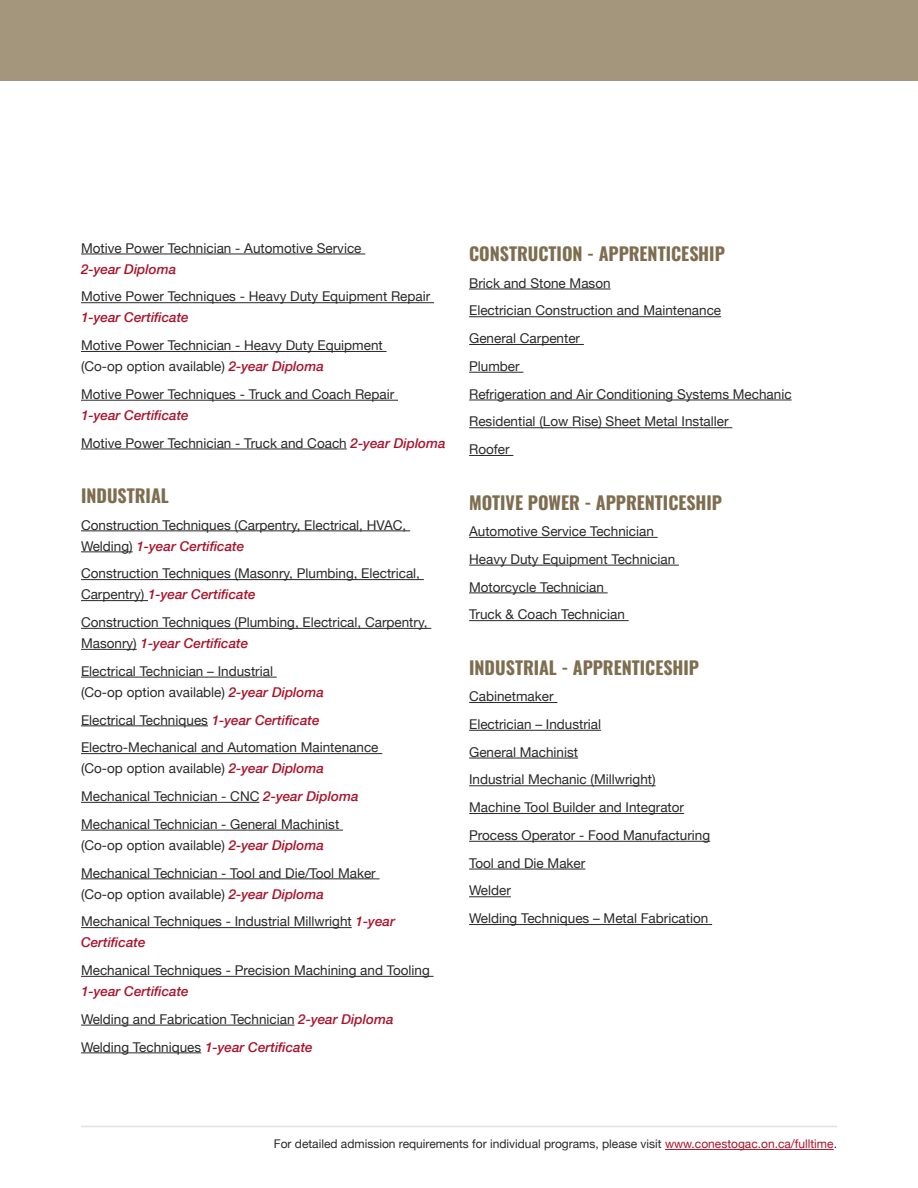
<style>
.page{position:relative;width:918px;height:1188px;background:#fff}
.page>*{position:absolute;margin:0;border:0;box-sizing:border-box;transform-origin:0 0}
.t1{font:18px "Oswald";color:#7e6d4f}
.t2{font:13.5px/27.8px "Helvetica Neue";color:#292929}
.t3{font:italic 500 13.5px "Helvetica Neue";color:#a9132a}
.t4{font:12px "Helvetica Neue";color:#292929}
.s1{font-weight:500;font-style:italic;color:#a9132a}
.s2{color:#a9132a}
</style>
<div class="page">
<hr style="left:81px;top:1126px;width:756px;height:1px;background:#e1e1e1">
<div style="left:0;top:0;width:918px;height:81px;background:#a4967c"></div>
<hr style="left:81px;top:254px;width:284px;height:1px;background:#292929">
<hr style="left:81px;top:302px;width:353px;height:1px;background:#292929">
<hr style="left:81px;top:351px;width:306px;height:1px;background:#292929">
<hr style="left:81px;top:400px;width:317px;height:1px;background:#292929">
<hr style="left:81px;top:449px;width:266px;height:1px;background:#292929">
<hr style="left:81px;top:531px;width:329px;height:1px;background:#292929">
<hr style="left:81px;top:552px;width:52px;height:1px;background:#292929">
<hr style="left:81px;top:579px;width:343px;height:1px;background:#292929">
<hr style="left:81px;top:600px;width:67px;height:1px;background:#292929">
<hr style="left:81px;top:628px;width:350px;height:1px;background:#292929">
<hr style="left:81px;top:649px;width:56px;height:1px;background:#292929">
<hr style="left:81px;top:677px;width:196px;height:1px;background:#292929">
<hr style="left:81px;top:726px;width:127px;height:1px;background:#292929">
<hr style="left:81px;top:753px;width:301px;height:1px;background:#292929">
<hr style="left:81px;top:802px;width:179px;height:1px;background:#292929">
<hr style="left:81px;top:830px;width:262px;height:1px;background:#292929">
<hr style="left:81px;top:879px;width:299px;height:1px;background:#292929">
<hr style="left:81px;top:927px;width:271px;height:1px;background:#292929">
<hr style="left:81px;top:976px;width:353px;height:1px;background:#292929">
<hr style="left:81px;top:1025px;width:214px;height:1px;background:#292929">
<hr style="left:81px;top:1053px;width:120px;height:1px;background:#292929">
<hr style="left:469px;top:289px;width:142px;height:1px;background:#292929">
<hr style="left:469px;top:316px;width:252px;height:1px;background:#292929">
<hr style="left:469px;top:344px;width:115px;height:1px;background:#292929">
<hr style="left:469px;top:372px;width:54px;height:1px;background:#292929">
<hr style="left:469px;top:400px;width:323px;height:1px;background:#292929">
<hr style="left:469px;top:427px;width:263px;height:1px;background:#292929">
<hr style="left:469px;top:455px;width:44px;height:1px;background:#292929">
<hr style="left:469px;top:537px;width:189px;height:1px;background:#292929">
<hr style="left:469px;top:565px;width:210px;height:1px;background:#292929">
<hr style="left:469px;top:593px;width:139px;height:1px;background:#292929">
<hr style="left:469px;top:620px;width:160px;height:1px;background:#292929">
<hr style="left:469px;top:702px;width:88px;height:1px;background:#292929">
<hr style="left:469px;top:730px;width:132px;height:1px;background:#292929">
<hr style="left:469px;top:758px;width:109px;height:1px;background:#292929">
<hr style="left:469px;top:785px;width:187px;height:1px;background:#292929">
<hr style="left:469px;top:813px;width:215px;height:1px;background:#292929">
<hr style="left:469px;top:841px;width:241px;height:1px;background:#292929">
<hr style="left:469px;top:869px;width:116px;height:1px;background:#292929">
<hr style="left:469px;top:896px;width:42px;height:1px;background:#292929">
<hr style="left:469px;top:924px;width:243px;height:1px;background:#292929">
<hr style="left:665px;top:1149px;width:169px;height:1px;background:#a9132a">
<p class="t2" style="left:81px;top:235px;width:282px">Motive Power Technician - Automotive Service</p>
<p class="t3" style="left:81px;top:257px;width:97px">2-year Diploma</p>
<p class="t2" style="left:81px;top:284px;width:351px">Motive Power Techniques - Heavy Duty Equipment Repair</p>
<p class="t3" style="left:81px;top:306px;width:109px">1-year Certificate</p>
<p class="t2" style="left:81px;top:336px;width:303px;line-height:21px">Motive Power Technician - Heavy Duty Equipment (Co-op option available) <span class="s1">2-year Diploma</span></p>
<p class="t2" style="left:81px;top:381px;width:315px">Motive Power Techniques - Truck and Coach Repair</p>
<p class="t2" style="left:81px;top:402px;width:366px"><span class="s1">1-year Certificate<br></span>Motive Power Technician - Truck and Coach <span class="s1">2-year Diploma</span></p>
<h1 class="t1" style="left:81px;top:487px;width:89px">INDUSTRIAL</h1>
<p class="t2" style="left:81px;top:515px;width:327px;line-height:21px">Construction Techniques (Carpentry, Electrical, HVAC,<br>Welding) <span class="s1">1-year Certificate</span></p>
<p class="t2" style="left:81px;top:564px;width:341px;line-height:21px">Construction Techniques (Masonry, Plumbing, Electrical,<br>Carpentry) <span class="s1">1-year Certificate</span></p>
<p class="t2" style="left:81px;top:613px;width:348px;line-height:21px">Construction Techniques (Plumbing, Electrical, Carpentry,<br>Masonry) <span class="s1">1-year Certificate</span></p>
<p class="t2" style="left:81px;top:661px;width:245px;line-height:21px">Electrical Technician – Industrial<br>(Co-op option available) <span class="s1">2-year Diploma</span></p>
<p class="t2" style="left:81px;top:707px;width:299px">Electrical Techniques <span class="s1">1-year Certificate<br></span>Electro-Mechanical and Automation Maintenance</p>
<p class="t2" style="left:81px;top:756px;width:279px">(Co-op option available) <span class="s1">2-year Diploma<br></span>Mechanical Technician - CNC <span class="s1">2-year Diploma<br></span>Mechanical Technician - General Machinist</p>
<p class="t2" style="left:81px;top:832px;width:296px">(Co-op option available) <span class="s1">2-year Diploma<br></span>Mechanical Technician - Tool and Die/Tool Maker</p>
<p class="t2" style="left:81px;top:881px;width:316px">(Co-op option available) <span class="s1">2-year Diploma<br></span>Mechanical Techniques - Industrial Millwright <span class="s1">1-year</span></p>
<p class="t3" style="left:81px;top:931px;width:66px">Certificate</p>
<p class="t2" style="left:81px;top:957px;width:350px">Mechanical Techniques - Precision Machining and Tooling</p>
<p class="t2" style="left:81px;top:978px;width:314px"><span class="s1">1-year Certificate<br></span>Welding and Fabrication Technician <span class="s1">2-year Diploma<br></span>Welding Techniques <span class="s1">1-year Certificate</span></p>
<h1 class="t1" style="left:469px;top:245px;width:257px">CONSTRUCTION - APPRENTICESHIP</h1>
<p class="t2" style="left:469px;top:270px;width:324px">Brick and Stone Mason<br>Electrician Construction and Maintenance<br>General Carpenter<br>Plumber<br>Refrigeration and Air Conditioning Systems Mechanic<br>Residential (Low Rise) Sheet Metal Installer<br>Roofer</p>
<h1 class="t1" style="left:469px;top:493px;width:255px">MOTIVE POWER - APPRENTICESHIP</h1>
<p class="t2" style="left:469px;top:518px;width:208px">Automotive Service Technician<br>Heavy Duty Equipment Technician<br>Motorcycle Technician<br>Truck &amp; Coach Technician</p>
<h1 class="t1" style="left:469px;top:658px;width:231px">INDUSTRIAL - APPRENTICESHIP</h1>
<p class="t2" style="left:469px;top:683px;width:243px">Cabinetmaker<br>Electrician – Industrial<br>General Machinist<br>Industrial Mechanic (Millwright)<br>Machine Tool Builder and Integrator<br>Process Operator - Food Manufacturing<br>Tool and Die Maker<br>Welder<br>Welding Techniques – Metal Fabrication</p>
<p class="t4" style="left:274px;top:1139px;width:565px">For detailed admission requirements for individual programs, please visit <span class="s2">www.conestogac.on.ca/fulltime</span>.</p>
</div>
